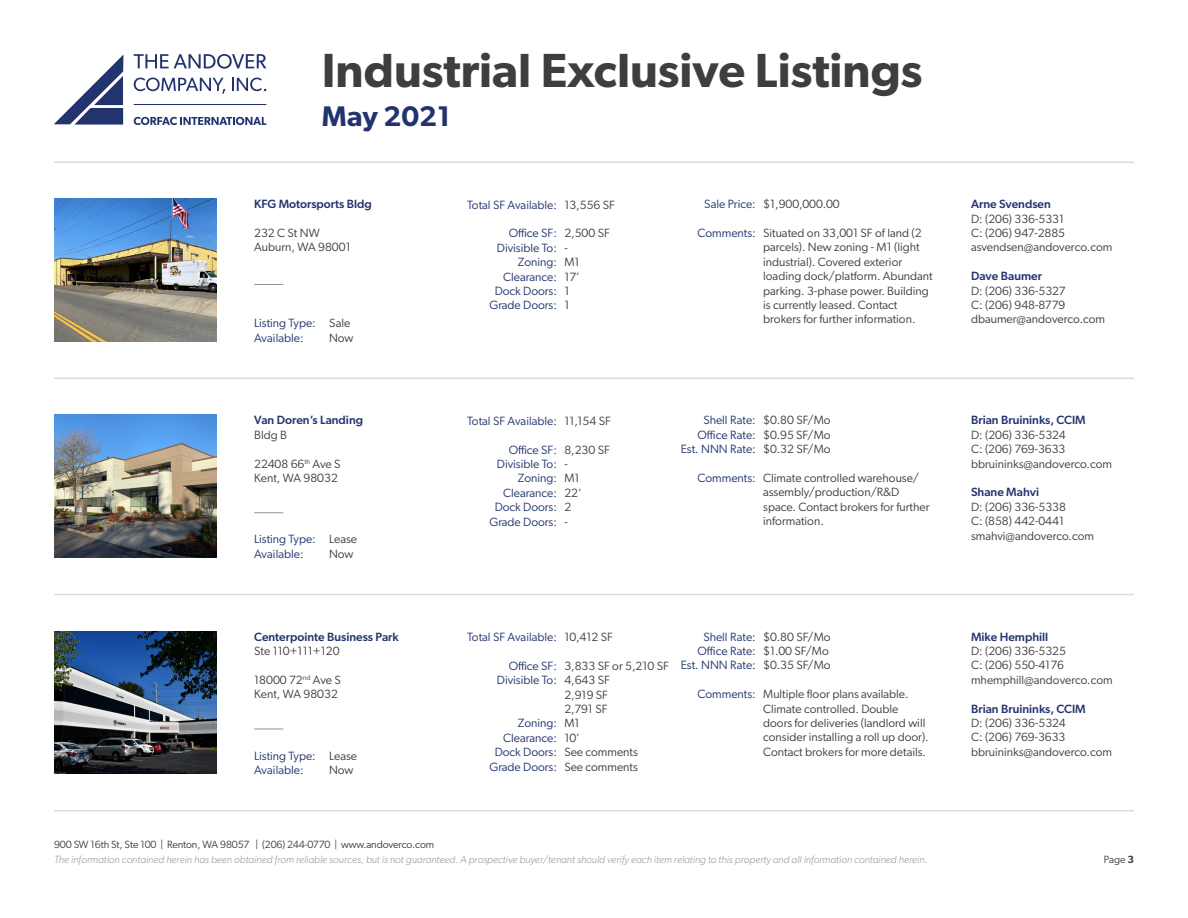
<style>
.page{position:relative;width:1188px;height:918px;background:#fff}
.page>*{position:absolute;margin:0;border:0;box-sizing:border-box;transform-origin:0 0}
.t1{font:600 48px "Gibson";color:#3e3e3f}
.t2{font:600 28.5px "Gibson";color:#22346e}
.t3{font:12px/14.4px "Gibson";color:#3e3e3f}
.t4{font:12px "Gibson";color:#22346e}
.t5{font:500 12px "Gibson";color:#22346e}
.t6{font:italic 300 10.5px "Gibson";color:#939598}
.t7{font:10.5px "Gibson";letter-spacing:-.01em;color:#3e3e3f}
.s1{font-weight:600}
</style>
<div class="page">
<svg style="left:54px;top:55px;width:69px;height:70px"></svg>
<svg style="left:134px;top:54px;width:132px;height:15px"></svg>
<hr style="left:134px;top:104px;width:132px;height:1px;background:#22336d">
<svg style="left:134px;top:117px;width:132px;height:8px"></svg>
<svg style="left:134px;top:78px;width:91px;height:16px"></svg>
<svg style="left:232px;top:78px;width:34px;height:13px"></svg>
<hr style="left:54px;top:162px;width:1080px;height:1px;background:#dcdddf">
<hr style="left:54px;top:810px;width:1080px;height:1px;background:#dcdddf">
<hr style="left:54px;top:594px;width:1080px;height:1px;background:#dcdddf">
<hr style="left:54px;top:378px;width:1080px;height:1px;background:#dcdddf">
<img style="left:54px;top:199px;width:162px;height:142px">
<svg style="left:254px;top:284px;width:29px;height:1px"></svg>
<svg style="left:254px;top:512px;width:29px;height:1px"></svg>
<img style="left:54px;top:415px;width:162px;height:142px">
<img style="left:54px;top:631px;width:162px;height:143px">
<svg style="left:254px;top:729px;width:29px;height:1px"></svg>
<h1 class="t1" style="left:322px;top:42px;width:602px">Industrial Exclusive Listings</h1>
<h2 class="t2" style="left:322px;top:100px;width:130px">May 2021</h2>
<p class="t5" style="left:254px;top:197px;width:119px">KFG Motorsports Bldg</p>
<p class="t3" style="left:254px;top:226px;width:67px">232 C St NW</p>
<p class="t3" style="left:254px;top:240px;width:98px">Auburn, WA 98001</p>
<p class="t4" style="left:254px;top:316px;width:63px">Listing Type:</p>
<p class="t4" style="left:254px;top:330px;width:51px">Available:</p>
<p class="t3" style="left:329px;top:316px;width:23px">Sale</p>
<p class="t3" style="left:329px;top:330px;width:26px">Now</p>
<p class="t5" style="left:254px;top:413px;width:110px">Van Doren’s Landing</p>
<p class="t3" style="left:254px;top:427px;width:34px">Bldg B</p>
<p class="t3" style="left:254px;top:456px;width:88px">22408 66<sup>th</sup> Ave S</p>
<p class="t3" style="left:254px;top:471px;width:85px">Kent, WA 98032</p>
<p class="t4" style="left:254px;top:532px;width:63px">Listing Type:</p>
<p class="t4" style="left:254px;top:546px;width:51px">Available:</p>
<p class="t3" style="left:329px;top:532px;width:30px">Lease</p>
<p class="t3" style="left:329px;top:546px;width:26px">Now</p>
<p class="t5" style="left:254px;top:629px;width:146px">Centerpointe Business Park</p>
<p class="t3" style="left:254px;top:644px;width:87px">Ste 110+111+120</p>
<p class="t3" style="left:254px;top:672px;width:88px">18000 72<sup>nd</sup> Ave S</p>
<p class="t3" style="left:254px;top:687px;width:85px">Kent, WA 98032</p>
<p class="t4" style="left:254px;top:748px;width:63px">Listing Type:</p>
<p class="t4" style="left:254px;top:763px;width:51px">Available:</p>
<p class="t3" style="left:329px;top:748px;width:30px">Lease</p>
<p class="t3" style="left:329px;top:762px;width:26px">Now</p>
<p class="t7" style="left:54px;top:838px;width:382px">900 SW 16th St, Ste 100 | Renton, WA 98057 | (206) 244-0770 | www.andoverco.com</p>
<p class="t4" style="left:467px;top:197px;width:91px">Total SF Available:</p>
<p class="t4" style="left:509px;top:226px;width:50px">Office SF:</p>
<p class="t4" style="left:497px;top:240px;width:62px">Divisible To:</p>
<p class="t4" style="left:518px;top:255px;width:41px">Zoning:</p>
<p class="t4" style="left:503px;top:269px;width:55px">Clearance:</p>
<p class="t4" style="left:495px;top:284px;width:64px">Dock Doors:</p>
<p class="t4" style="left:489px;top:298px;width:69px">Grade Doors:</p>
<p class="t3" style="left:564px;top:197px;width:52px">13,556 SF</p>
<p class="t3" style="left:564px;top:226px;width:47px">2,500 SF</p>
<p class="t3" style="left:564px;top:240px;width:5px">-</p>
<p class="t3" style="left:564px;top:255px;width:17px">M1</p>
<p class="t3" style="left:564px;top:269px;width:17px">17’</p>
<p class="t3" style="left:564px;top:283px;width:7px">1</p>
<p class="t3" style="left:564px;top:298px;width:7px">1</p>
<p class="t4" style="left:467px;top:413px;width:91px">Total SF Available:</p>
<p class="t4" style="left:509px;top:442px;width:50px">Office SF:</p>
<p class="t4" style="left:497px;top:457px;width:62px">Divisible To:</p>
<p class="t4" style="left:518px;top:471px;width:41px">Zoning:</p>
<p class="t4" style="left:503px;top:485px;width:55px">Clearance:</p>
<p class="t4" style="left:495px;top:500px;width:64px">Dock Doors:</p>
<p class="t4" style="left:489px;top:514px;width:69px">Grade Doors:</p>
<p class="t3" style="left:564px;top:413px;width:48px">11,154 SF</p>
<p class="t3" style="left:564px;top:442px;width:47px">8,230 SF</p>
<p class="t3" style="left:564px;top:456px;width:5px">-</p>
<p class="t3" style="left:564px;top:471px;width:17px">M1</p>
<p class="t3" style="left:564px;top:485px;width:19px">22’</p>
<p class="t3" style="left:564px;top:500px;width:8px">2</p>
<p class="t3" style="left:564px;top:514px;width:5px">-</p>
<p class="t4" style="left:704px;top:197px;width:53px">Sale Price:</p>
<p class="t4" style="left:698px;top:226px;width:60px">Comments:</p>
<p class="t3" style="left:763px;top:197px;width:78px">$1,900,000.00</p>
<p class="t3" style="left:763px;top:226px;width:171px">Situated on 33,001 SF of land (2 parcels). New zoning - M1 (light industrial). Covered exterior loading dock/platform. Abundant parking. 3-phase power. Building is currently leased. Contact brokers for further information.</p>
<p class="t4" style="left:703px;top:413px;width:54px">Shell Rate:</p>
<p class="t4" style="left:698px;top:428px;width:60px">Office Rate:</p>
<p class="t4" style="left:681px;top:442px;width:77px">Est. NNN Rate:</p>
<p class="t4" style="left:698px;top:471px;width:60px">Comments:</p>
<p class="t3" style="left:763px;top:413px;width:69px">$0.80 SF/Mo</p>
<p class="t3" style="left:763px;top:427px;width:69px">$0.95 SF/Mo</p>
<p class="t3" style="left:763px;top:442px;width:69px">$0.32 SF/Mo</p>
<p class="t3" style="left:763px;top:471px;width:168px">Climate controlled warehouse/ assembly/production/R&amp;D space. Contact brokers for further information.</p>
<p class="t4" style="left:467px;top:630px;width:91px">Total SF Available:</p>
<p class="t4" style="left:509px;top:658px;width:50px">Office SF:</p>
<p class="t4" style="left:497px;top:673px;width:62px">Divisible To:</p>
<p class="t4" style="left:518px;top:716px;width:41px">Zoning:</p>
<p class="t4" style="left:503px;top:730px;width:55px">Clearance:</p>
<p class="t4" style="left:495px;top:745px;width:64px">Dock Doors:</p>
<p class="t4" style="left:489px;top:759px;width:69px">Grade Doors:</p>
<p class="t3" style="left:564px;top:629px;width:50px">10,412 SF</p>
<p class="t3" style="left:564px;top:658px;width:106px">3,833 SF or 5,210 SF</p>
<p class="t3" style="left:564px;top:673px;width:47px">4,643 SF</p>
<p class="t3" style="left:564px;top:687px;width:45px">2,919 SF</p>
<p class="t3" style="left:564px;top:701px;width:45px">2,791 SF</p>
<p class="t3" style="left:564px;top:716px;width:17px">M1</p>
<p class="t3" style="left:564px;top:730px;width:17px">10’</p>
<p class="t3" style="left:564px;top:745px;width:75px">See comments</p>
<p class="t3" style="left:564px;top:759px;width:75px">See comments</p>
<p class="t4" style="left:703px;top:629px;width:54px">Shell Rate:</p>
<p class="t4" style="left:698px;top:644px;width:60px">Office Rate:</p>
<p class="t4" style="left:681px;top:658px;width:77px">Est. NNN Rate:</p>
<p class="t4" style="left:698px;top:687px;width:60px">Comments:</p>
<p class="t3" style="left:763px;top:629px;width:69px">$0.80 SF/Mo</p>
<p class="t3" style="left:763px;top:644px;width:67px">$1.00 SF/Mo</p>
<p class="t3" style="left:763px;top:658px;width:69px">$0.35 SF/Mo</p>
<p class="t3" style="left:763px;top:687px;width:167px">Multiple floor plans available.<br>Climate controlled. Double doors for deliveries (landlord will consider installing a roll up door).<br>Contact brokers for more details.</p>
<p class="t5" style="left:971px;top:197px;width:81px">Arne Svendsen</p>
<p class="t3" style="left:971px;top:211px;width:95px">D: (206) 336-5331</p>
<p class="t3" style="left:971px;top:226px;width:96px">C: (206) 947-2885</p>
<p class="t3" style="left:971px;top:240px;width:143px">asvendsen@andoverco.com</p>
<p class="t5" style="left:971px;top:269px;width:72px">Dave Baumer</p>
<p class="t3" style="left:971px;top:283px;width:96px">D: (206) 336-5327</p>
<p class="t3" style="left:971px;top:298px;width:96px">C: (206) 948-8779</p>
<p class="t3" style="left:971px;top:312px;width:136px">dbaumer@andoverco.com</p>
<p class="t5" style="left:971px;top:413px;width:116px">Brian Bruininks, CCIM</p>
<p class="t3" style="left:971px;top:427px;width:96px">D: (206) 336-5324</p>
<p class="t3" style="left:971px;top:442px;width:96px">C: (206) 769-3633</p>
<p class="t3" style="left:971px;top:456px;width:143px">bbruininks@andoverco.com</p>
<p class="t5" style="left:971px;top:485px;width:70px">Shane Mahvi</p>
<p class="t3" style="left:971px;top:499px;width:96px">D: (206) 336-5338</p>
<p class="t3" style="left:971px;top:514px;width:95px">C: (858) 442-0441</p>
<p class="t3" style="left:971px;top:528px;width:125px">smahvi@andoverco.com</p>
<p class="t5" style="left:971px;top:629px;width:79px">Mike Hemphill</p>
<p class="t3" style="left:971px;top:644px;width:96px">D: (206) 336-5325</p>
<p class="t3" style="left:971px;top:658px;width:94px">C: (206) 550-4176</p>
<p class="t3" style="left:971px;top:672px;width:143px">mhemphill@andoverco.com</p>
<p class="t5" style="left:971px;top:701px;width:116px">Brian Bruininks, CCIM</p>
<p class="t3" style="left:971px;top:716px;width:96px">D: (206) 336-5324</p>
<p class="t3" style="left:971px;top:730px;width:96px">C: (206) 769-3633</p>
<p class="t3" style="left:971px;top:744px;width:143px">bbruininks@andoverco.com</p>
<p class="t6" style="left:54px;top:853px;width:875px">The information contained herein has been obtained from reliable sources, but is not guaranteed. A prospective buyer/tenant should verify each item relating to this property and all information contained herein.</p>
<p class="t7" style="left:1104px;top:853px;width:32px">Page <span class="s1">3</span></p>
</div>
